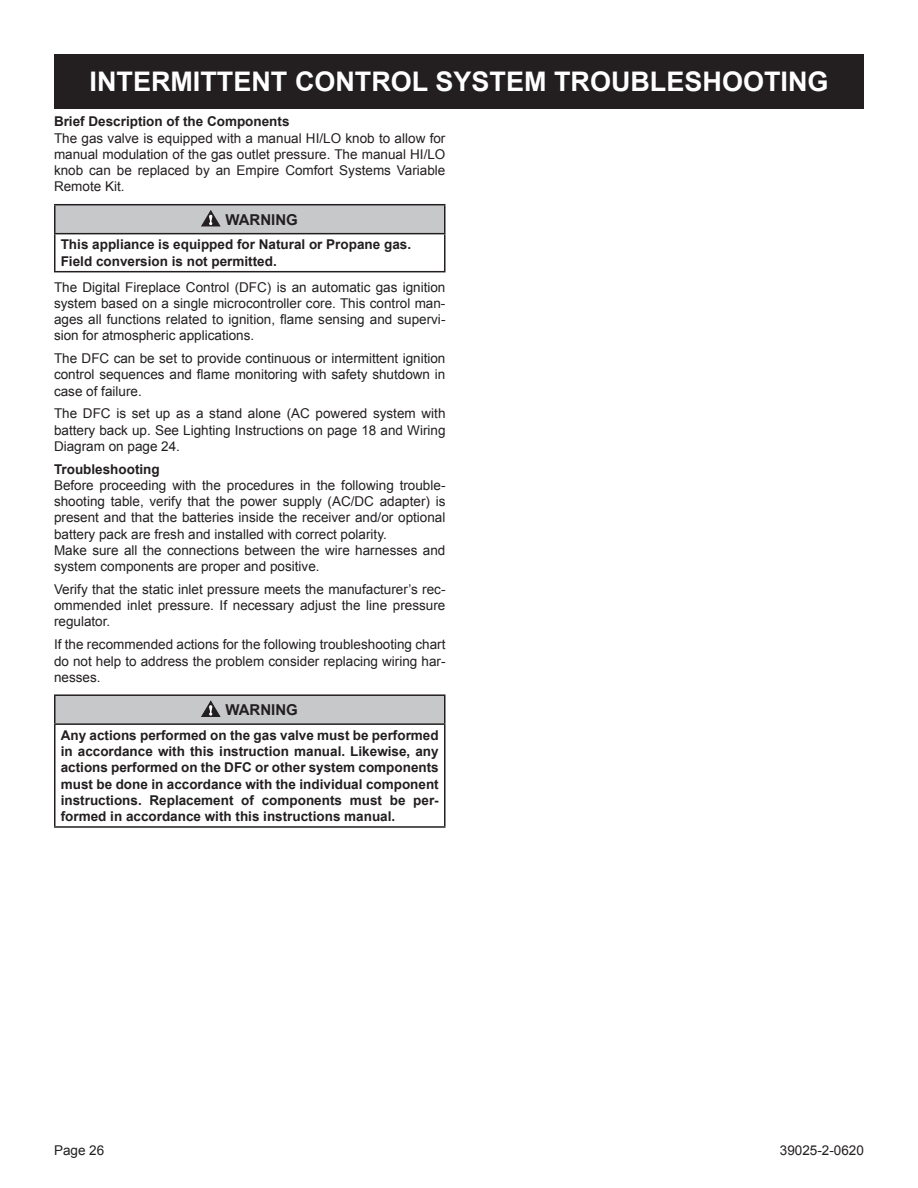
<style>
.page{position:relative;width:918px;height:1188px;background:#fff}
.page>*{position:absolute;margin:0;border:0;box-sizing:border-box;transform-origin:0 0}
.t1{font:700 27px "Arial";color:#fff}
.t2{font:700 15px "Arial";color:#231f20}
.t3{font:13.5px/16.2px "Arial";color:#231f20;text-align:justify}
.t4{font:700 13.5px/16.2px "Arial";color:#231f20}
</style>
<div class="page">
<div style="left:54px;top:54px;width:810px;height:54px;background:#231f20"></div>
<div style="left:55px;top:205px;width:390px;height:29px;background:#c7c8ca"></div>
<hr style="left:54px;top:204px;width:392px;height:1px;background:#231f20">
<hr style="left:54px;top:205px;width:2px;height:28px;background:#231f20">
<hr style="left:444px;top:205px;width:2px;height:28px;background:#231f20">
<hr style="left:54px;top:233px;width:392px;height:1px;background:#231f20">
<hr style="left:54px;top:234px;width:2px;height:37px;background:#231f20">
<hr style="left:444px;top:234px;width:2px;height:37px;background:#231f20">
<hr style="left:54px;top:271px;width:392px;height:1px;background:#231f20">
<svg style="left:202px;top:211px;width:18px;height:15px"></svg>
<div style="left:55px;top:695px;width:390px;height:29px;background:#c7c8ca"></div>
<hr style="left:54px;top:694px;width:392px;height:2px;background:#231f20">
<hr style="left:54px;top:696px;width:2px;height:27px;background:#231f20">
<hr style="left:444px;top:696px;width:2px;height:27px;background:#231f20">
<hr style="left:54px;top:723px;width:392px;height:2px;background:#231f20">
<hr style="left:54px;top:725px;width:2px;height:101px;background:#231f20">
<hr style="left:444px;top:725px;width:2px;height:101px;background:#231f20">
<hr style="left:54px;top:826px;width:392px;height:2px;background:#231f20">
<svg style="left:202px;top:701px;width:18px;height:16px"></svg>
<h1 class="t1" style="left:90px;top:63px;width:741px">INTERMITTENT CONTROL SYSTEM TROUBLESHOOTING</h1>
<p class="t4" style="left:54px;top:114px;width:237px">Brief Description of the Components</p>
<p class="t3" style="left:54px;top:130px;width:393px">The gas valve is equipped with a manual HI/LO knob to allow for manual modulation of the gas outlet pressure. The manual HI/LO knob can be replaced by an Empire Comfort Systems Variable Remote Kit.</p>
<p class="t2" style="left:225px;top:209px;width:74px">WARNING</p>
<p class="t4" style="left:61px;top:237px;width:352px">This appliance is equipped for Natural or Propane gas.<br>Field conversion is not permitted.</p>
<p class="t3" style="left:54px;top:279px;width:393px">The Digital Fireplace Control (DFC) is an automatic gas ignition system based on a single microcontroller core. This control man&shy;ages all functions related to ignition, flame sensing and supervi&shy;sion for atmospheric applications.</p>
<p class="t3" style="left:54px;top:350px;width:393px">The DFC can be set to provide continuous or intermittent ignition control sequences and flame monitoring with safety shutdown in case of failure.</p>
<p class="t3" style="left:54px;top:406px;width:393px">The DFC is set up as a stand alone (AC powered system with battery back up. See Lighting Instructions on page 18 and Wiring Diagram on page 24.</p>
<p class="t4" style="left:54px;top:461px;width:107px">Troubleshooting</p>
<p class="t3" style="left:54px;top:477px;width:393px;text-align:left">Before proceeding with the procedures in the following trouble&shy;shooting table, verify that the power supply (AC/DC adapter) is present and that the batteries inside the receiver and/or optional battery pack are fresh and installed with correct polarity.<br>Make sure all the connections between the wire harnesses and system components are proper and positive.</p>
<p class="t3" style="left:54px;top:581px;width:393px">Verify that the static inlet pressure meets the manufacturer’s rec&shy;ommended inlet pressure. If necessary adjust the line pressure regulator.</p>
<p class="t3" style="left:54px;top:637px;width:393px">If the recommended actions for the following troubleshooting chart do not help to address the problem consider replacing wiring har&shy;nesses.</p>
<p class="t2" style="left:225px;top:700px;width:74px">WARNING</p>
<p class="t4" style="left:61px;top:728px;width:380px;text-align:justify">Any actions performed on the gas valve must be performed in accordance with this instruction manual. Likewise, any actions performed on the DFC or other system components must be done in accordance with the individual component instructions. Replacement of components must be per&shy;formed in accordance with this instructions manual.</p>
<p class="t3" style="left:54px;top:1143px;width:52px">Page 26</p>
<p class="t3" style="left:780px;top:1143px;width:86px">39025-2-0620</p>
</div>
